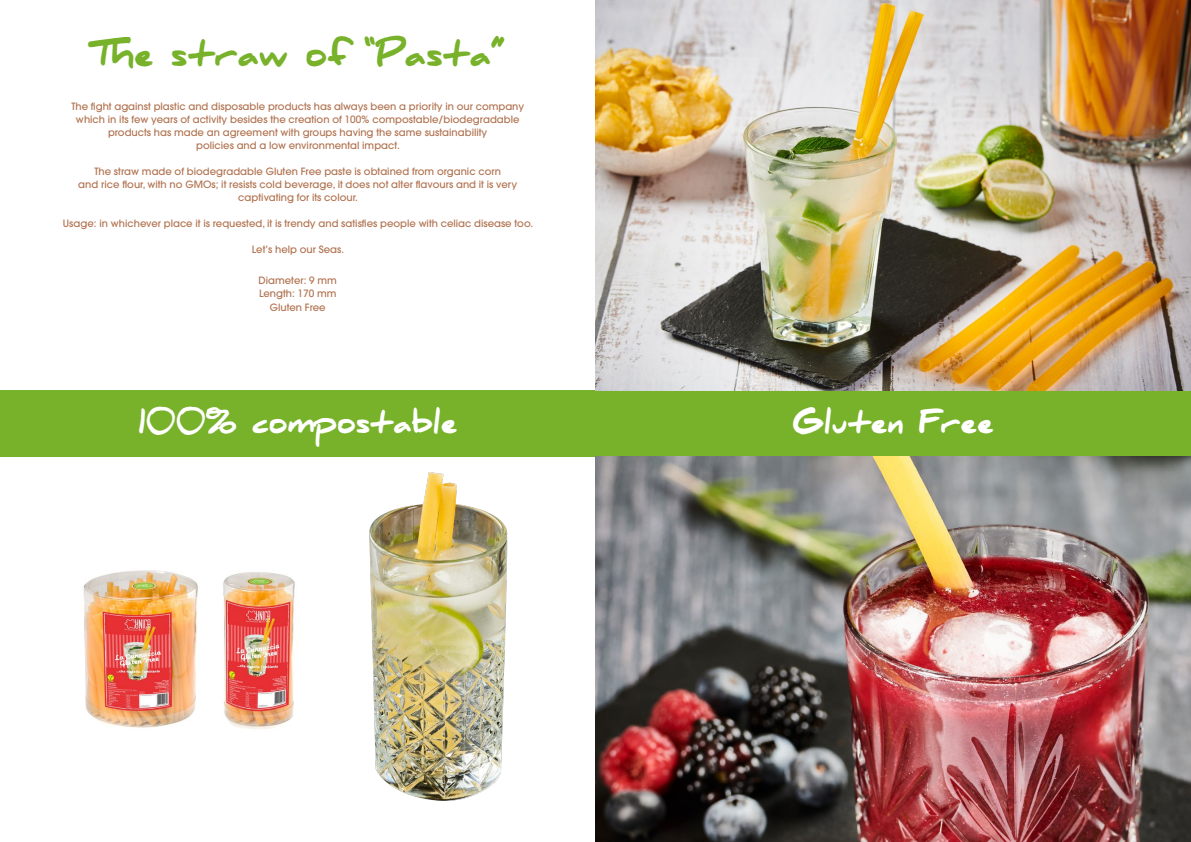
<style>
.page{position:relative;width:1191px;height:842px;background:#fff}
.page>*{position:absolute;margin:0;border:0;box-sizing:border-box;transform-origin:0 0}
.t1{font:900 33px "Daniel";color:#78b22b}
.t2{font:900 28.5px "Daniel";color:#fff}
.t3{font:500 10px/13px "Avant Garde";color:#b1724f;text-align:center}
</style>
<div class="page">
<div style="left:0;top:391px;width:1191px;height:66px;background:#78b22b"></div>
<img style="left:369px;top:472px;width:139px;height:329px">
<img style="left:83px;top:570px;width:115px;height:158px">
<img style="left:223px;top:572px;width:72px;height:157px">
<img style="left:595px;top:457px;width:596px;height:385px">
<img style="left:595px;top:0;width:596px;height:391px">
<h1 class="t1" style="left:90px;top:35px;width:416px">The straw of “Pasta”</h1>
<p class="t3" style="left:71px;top:100px;width:454px">The fight against plastic and disposable products has always been a priority in our company which in its few years of activity besides the creation of 100% compostable/biodegradable products has made an agreement with groups having the same sustainability<br>policies and a low environmental impact.</p>
<p class="t3" style="left:78px;top:165px;width:440px">The straw made of biodegradable Gluten Free paste is obtained from organic corn<br>and rice flour, with no GMOs; it resists cold beverage, it does not alter flavours and it is very captivating for its colour.</p>
<p class="t3" style="left:63px;top:217px;width:472px">Usage: in whichever place it is requested, it is trendy and satisfies people with celiac disease too.</p>
<p class="t3" style="left:252px;top:243px;width:94px">Let’s help our Seas.</p>
<p class="t3" style="left:258px;top:274px;width:80px;text-align:left">Diameter: 9 mm<br>Length: 170 mm</p>
<p class="t3" style="left:270px;top:301px;width:57px">Gluten Free</p>
<h2 class="t2" style="left:138px;top:407px;width:321px">100% compostable</h2>
<h2 class="t2" style="left:792px;top:407px;width:203px">Gluten Free</h2>
</div>
